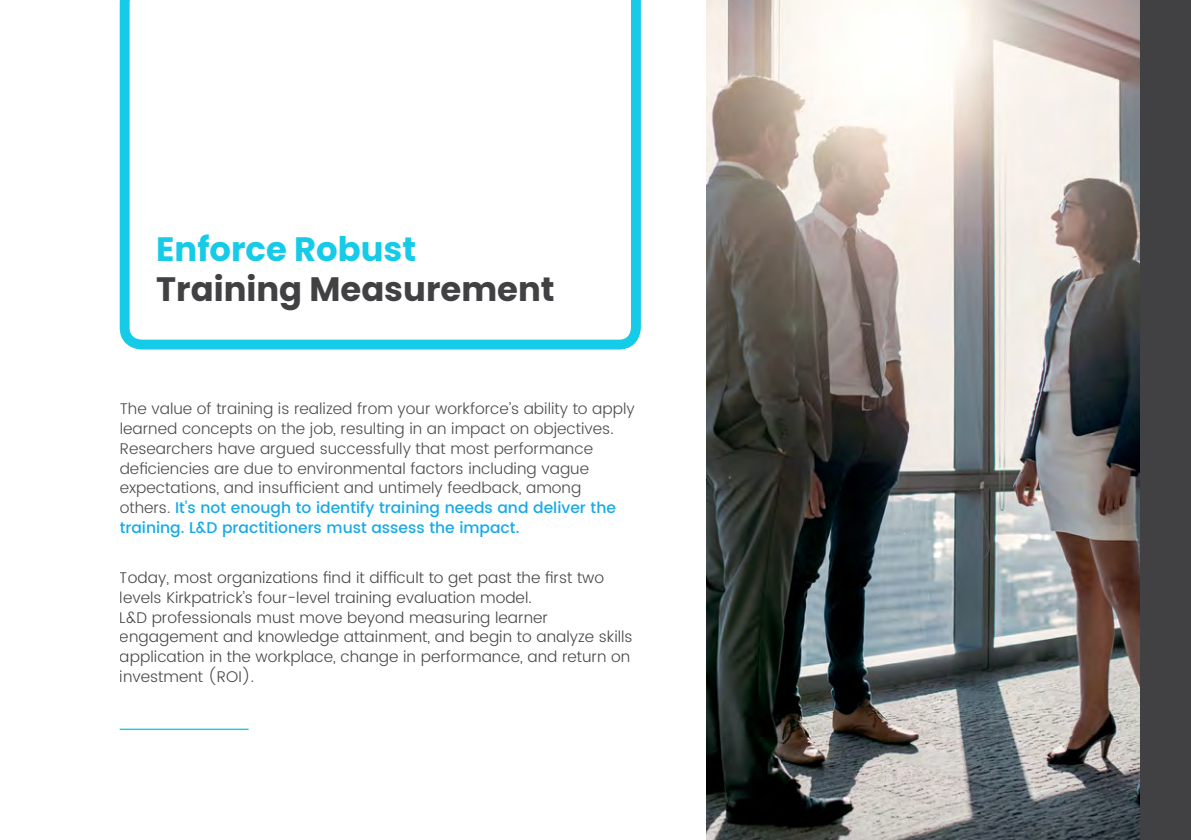
<style>
.page{position:relative;width:1191px;height:840px;background:#fff}
.page>*{position:absolute;margin:0;border:0;box-sizing:border-box;transform-origin:0 0}
.t1{font:700 33.8px "Poppins";color:#414042}
.t2{font:700 33.8px "Poppins";color:#16cbe7}
.t3{font:300 15.6px/19.8px "Poppins";color:#4d4d4f}
.t4{font:300 15.6px/19.8px "Poppins";color:#000}
.s1{font-weight:500;color:#16aae7}
</style>
<div class="page">
<img style="left:706px;top:1px;width:434px;height:838px">
<div style="left:1140px;top:1px;width:51px;height:838px;background:#414042"></div>
<hr style="left:120px;top:728px;width:129px;height:1px;background:#16cbe7">
<svg style="left:120px;top:0;width:521px;height:349px"></svg>
<h1 class="t2" style="left:156px;top:229px;width:261px">Enforce Robust</h1>
<h1 class="t1" style="left:156px;top:270px;width:400px">Training Measurement</h1>
<p class="t3" style="left:120px;top:399px;width:516px">The value of training is realized from your workforce’s ability to apply learned concepts on the job, resulting in an impact on objectives.<br>Researchers have argued successfully that most performance deficiencies are due to environmental factors including vague expectations, and insufficient and untimely feedback, among others. <span class="s1">It’s not enough to identify training needs and deliver the training. L&amp;D practitioners must assess the impact.</span></p>
<p class="t4" style="left:120px;top:568px;width:514px">Today, most organizations find it difficult to get past the first two levels Kirkpatrick’s four-level training evaluation model.<br>L&amp;D professionals must move beyond measuring learner engagement and knowledge attainment, and begin to analyze skills application in the workplace, change in performance, and return on investment (ROI).</p>
</div>
